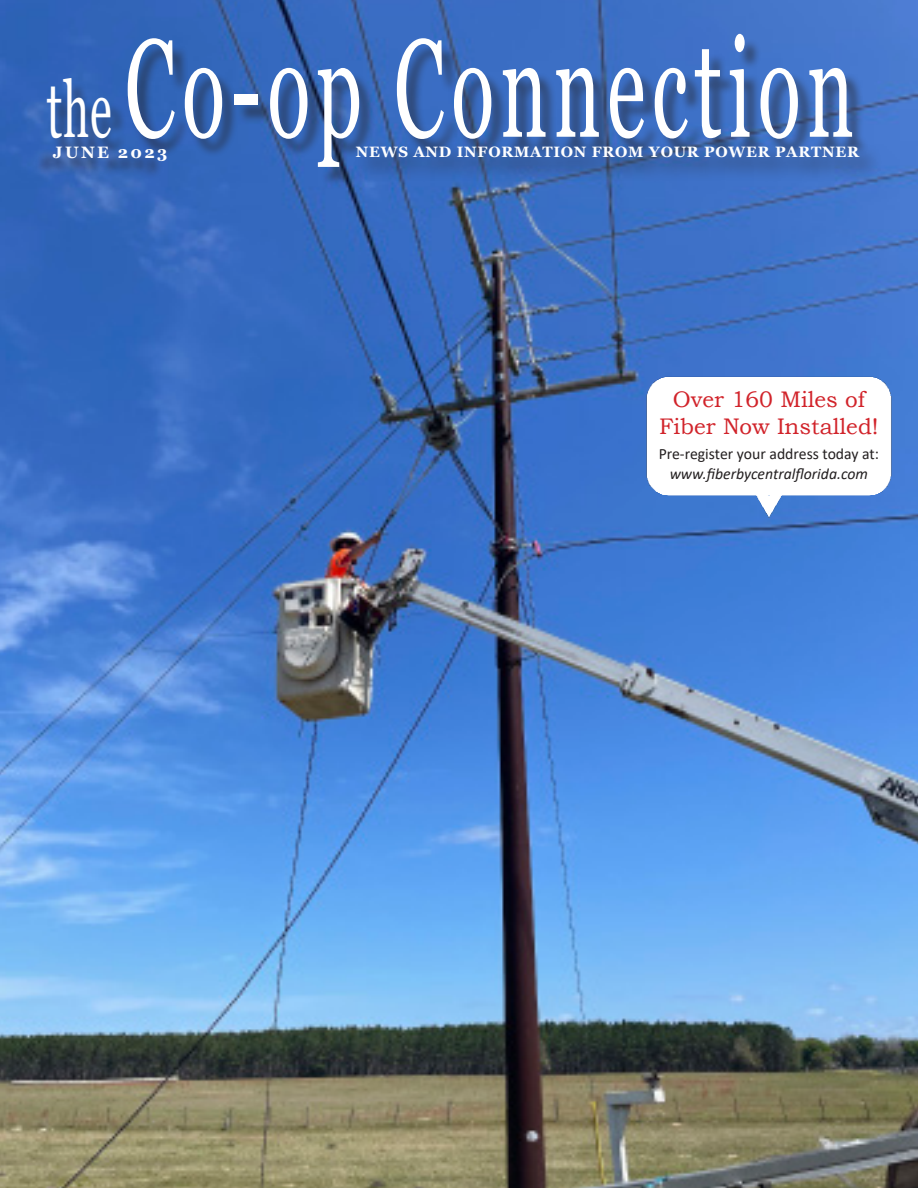
<style>
.page{position:relative;width:918px;height:1188px;background:#fff}
.page>*{position:absolute;margin:0;border:0;box-sizing:border-box;transform-origin:0 0}
.t1{font:139.2px "Georgia";letter-spacing:.08em;color:#fff;scale:.57 1}
.t2{font:78.75px "Georgia";color:#fff;scale:.57 1}
.t3{font:22.5px/27px "Bookman Old Style";color:#d1232a;text-align:center}
.t4{font:700 16.5px "Georgia";letter-spacing:.14em;color:#fff}
.t5{font:15.75px "Calibri";color:#231f20}
.t6{font:italic 15.75px "Calibri";color:#231f20}
.t7{font:700 15px "Georgia";letter-spacing:.05em;color:#fff}
</style>
<div class="page">
<img style="left:0;top:0;width:918px;height:1188px">
<div style="left:49px;top:38px;width:820px;height:148px;background:#231f20;opacity:.49"></div>
<div style="left:34px;top:149px;width:129px;height:30px;background:#231f20;opacity:.75"></div>
<div style="left:353px;top:142px;width:530px;height:41px;background:#231f20;opacity:.75"></div>
<img style="left:542px;top:219px;width:376px;height:552px">
<p class="t1" style="left:125px;top:5px;width:1281px">Co-op Connection</p>
<p class="t2" style="left:47px;top:62px;width:116px">the</p>
<p class="t4" style="left:53px;top:142px;width:116px">JUNE 2023</p>
<p class="t7" style="left:356px;top:143px;width:505px">NEWS AND INFORMATION FROM YOUR POWER PARTNER</p>
<p class="t3" style="left:659px;top:386px;width:221px">Over 160 Miles of<br>Fiber Now Installed!</p>
<p class="t5" style="left:659px;top:443px;width:222px">Pre-register your address today at:</p>
<p class="t6" style="left:670px;top:463px;width:200px">www.fiberbycentralflorida.com</p>
</div>
